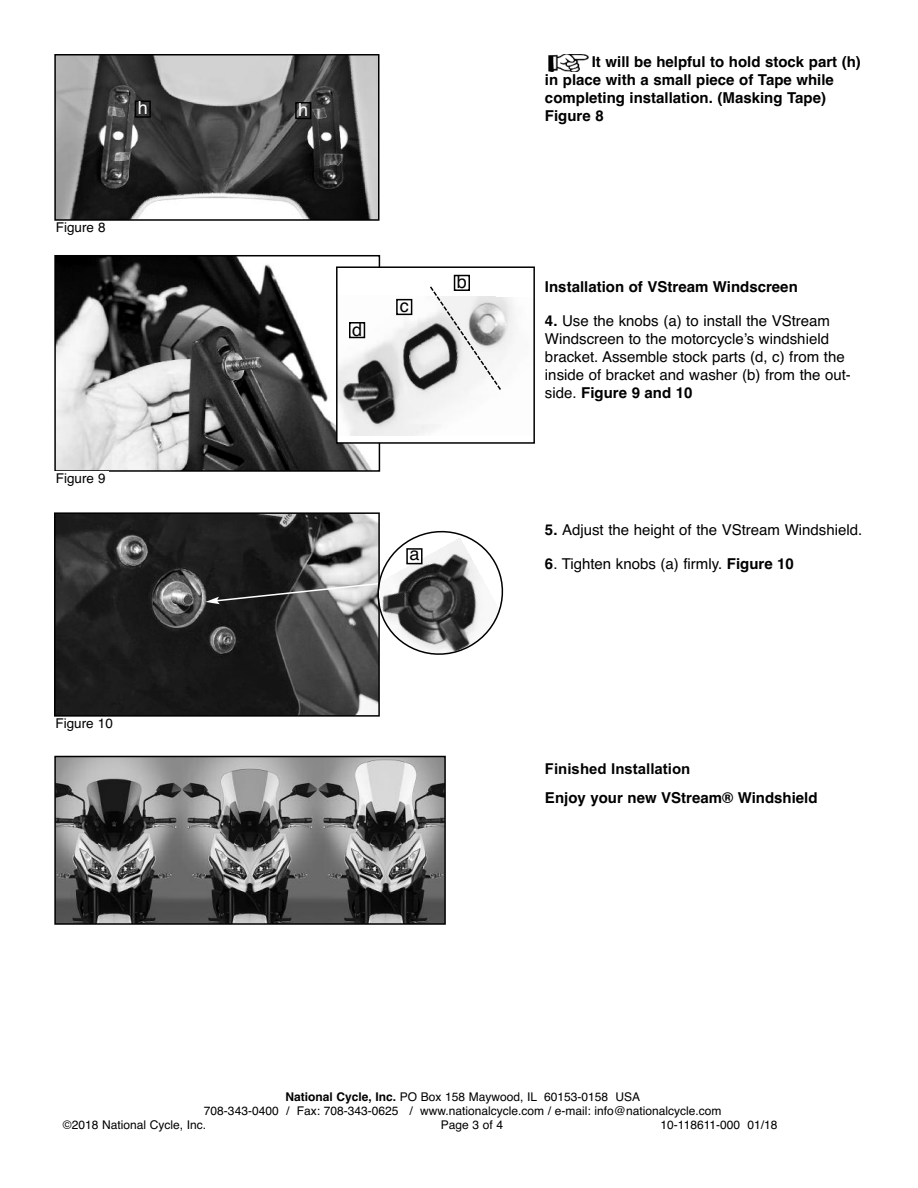
<style>
.page{position:relative;width:918px;height:1188px;background:#fff}
.page>*{position:absolute;margin:0;border:0;box-sizing:border-box;transform-origin:0 0}
.t1{font:18px "Helvetica";color:#000}
.t2{font:18px "Helvetica";color:#fff}
.t3{font:15px/18px "Helvetica";color:#000}
.t4{font:700 15px/18px "Helvetica";color:#000}
.t5{font:700 15px "Arial";color:#000}
.t6{font:13.5px "Helvetica";color:#000}
.t7{font:12px "Helvetica";color:#000}
.s1{font-weight:700}
</style>
<div class="page">
<img style="left:548px;top:54px;width:40px;height:18px">
<img style="left:57px;top:258px;width:314px;height:211px">
<div style="left:54px;top:255px;width:326px;height:217px;border:2px solid #000"></div>
<img style="left:57px;top:515px;width:320px;height:199px">
<div style="left:54px;top:512px;width:326px;height:205px;border:2px solid #000"></div>
<svg style="left:205px;top:522px;width:299px;height:142px"></svg>
<div style="left:406px;top:548px;width:17px;height:16px;border:2px solid #000"></div>
<div style="left:338px;top:268px;width:195px;height:174px;background:#fff"></div>
<img style="left:339px;top:297px;width:176px;height:138px">
<div style="left:336px;top:266px;width:199px;height:178px;border:2px solid #000"></div>
<div style="left:396px;top:299px;width:16px;height:16px;border:2px solid #000"></div>
<div style="left:454px;top:275px;width:16px;height:16px;border:2px solid #000"></div>
<div style="left:349px;top:322px;width:16px;height:16px;border:2px solid #000"></div>
<img style="left:57px;top:57px;width:320px;height:161px">
<div style="left:54px;top:54px;width:326px;height:167px;border:2px solid #000"></div>
<div style="left:135px;top:101px;width:16px;height:17px;border:2px solid #000"></div>
<div style="left:295px;top:102px;width:16px;height:17px;border:2px solid #000"></div>
<svg style="left:428px;top:285px;width:75px;height:107px"></svg>
<img style="left:57px;top:759px;width:386px;height:163px">
<div style="left:54px;top:756px;width:392px;height:169px;border:2px solid #000"></div>
<p class="t2" style="left:138px;top:97px;width:12px">h</p>
<p class="t2" style="left:298px;top:99px;width:12px">h</p>
<p class="t6" style="left:56px;top:220px;width:51px">Figure 8</p>
<p class="t1" style="left:352px;top:319px;width:12px">d</p>
<p class="t1" style="left:400px;top:296px;width:10px">c</p>
<p class="t1" style="left:457px;top:272px;width:12px">b</p>
<p class="t6" style="left:56px;top:471px;width:51px">Figure 9</p>
<p class="t1" style="left:409px;top:543px;width:12px">a</p>
<p class="t6" style="left:56px;top:716px;width:59px">Figure 10</p>
<p class="t4" style="left:545px;top:53px;width:317px;text-indent:47px">It will be helpful to hold stock part (h) in place with a small piece of Tape while completing installation. (Masking Tape)<br>Figure 8</p>
<p class="t4" style="left:545px;top:278px;width:254px">Installation of VStream Windscreen</p>
<p class="t3" style="left:545px;top:312px;width:307px"><span class="s1">4.</span> Use the knobs (a) to install the VStream Windscreen to the motorcycle’s windshield bracket. Assemble stock parts (d, c) from the inside of bracket and washer (b) from the out&shy;side. <span class="s1">Figure 9 and 10</span></p>
<p class="t3" style="left:545px;top:521px;width:319px"><span class="s1">5.</span> Adjust the height of the VStream Windshield.</p>
<p class="t3" style="left:545px;top:555px;width:250px"><span class="s1">6</span>. Tighten knobs (a) firmly. <span class="s1">Figure 10</span></p>
<p class="t5" style="left:545px;top:760px;width:147px">Finished Installation</p>
<p class="t4" style="left:545px;top:789px;width:274px">Enjoy your new VStream® Windshield</p>
<p class="t7" style="left:285px;top:1089px;width:356px"><span class="s1">National Cycle, Inc.</span> PO Box 158 Maywood, IL 60153-0158 USA</p>
<p class="t7" style="left:204px;top:1104px;width:519px">708-343-0400 / Fax: 708-343-0625 / www.nationalcycle.com / e-mail: info@nationalcycle.com</p>
<p class="t7" style="left:63px;top:1118px;width:145px">©2018 National Cycle, Inc.</p>
<p class="t7" style="left:441px;top:1118px;width:64px">Page 3 of 4</p>
<p class="t7" style="left:661px;top:1118px;width:118px">10-118611-000 01/18</p>
</div>
